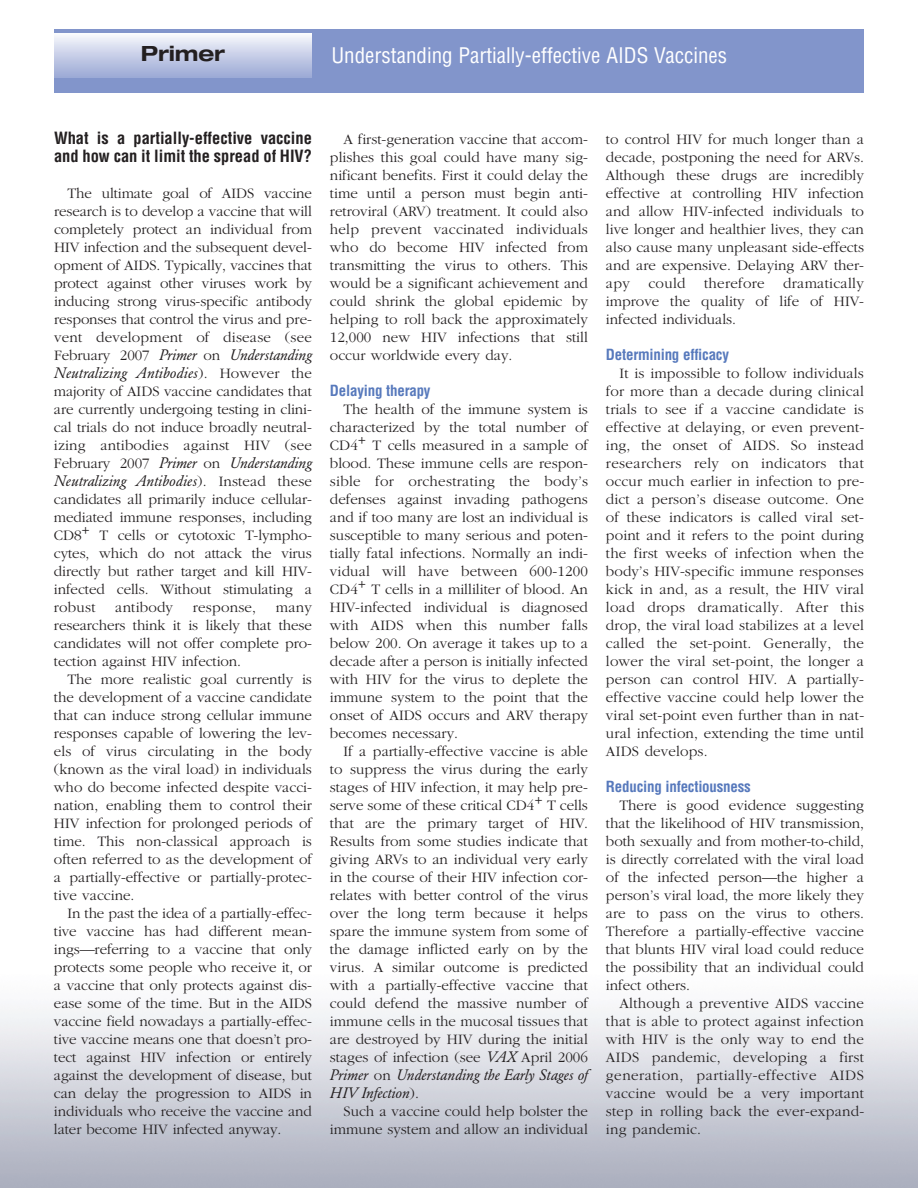
<style>
.page{position:relative;width:918px;height:1188px;background:#fff}
.page>*{position:absolute;margin:0;border:0;box-sizing:border-box;transform-origin:0 0}
.t1{font:condensed 21px "Helvetica";color:#fff}
.t2{font:700 expanded 21px "Helvetica Neue";letter-spacing:-.01em;color:#231f20}
.t3{font:700 condensed 16.5px/18px "Helvetica";color:#231f20}
.t4{font:300 15px/18px "Garamond";color:#231f20;text-align:justify}
.t5{font:italic 15px/18px "Garamond BE";color:#231f20}
.t6{font:700 condensed 15px "Helvetica";letter-spacing:-.015em;color:#5779bc}
.s1{font-family:"Garamond";font-weight:300;font-style:normal}
.s2{font-family:"Garamond BE";font-weight:400;font-style:italic}
</style>
<div class="page">
<div style="left:54px;top:29px;width:810px;height:63px;background:#8295cb"></div>
<div style="left:54px;top:33px;width:258px;height:44px;background:linear-gradient(to bottom,#f8f9fd,#9eabd6)"></div>
<h1 class="t2" style="left:141px;top:46px;width:86px">Primer</h1>
<h1 class="t1" style="left:332px;top:43px;width:397px">Understanding Partially-effective AIDS Vaccines</h1>
<p class="t3" style="left:54px;top:129px;width:260px">What is a partially-effective vaccine and how can it limit the spread of HIV?</p>
<p class="t4" style="left:54px;top:184px;width:260px;text-indent:14px">The ultimate goal of AIDS vaccine research is to develop a vaccine that will completely protect an individual from HIV infection and the subsequent devel&shy;opment of AIDS. Typically, vaccines that protect against other viruses work by inducing strong virus-specific antibody responses that control the virus and pre&shy;vent development of disease (see</p>
<p class="t5" style="left:54px;top:347px;width:260px"><span class="s1">February 2007</span> Primer <span class="s1">on</span> Understanding<br>Neutralizing Antibodies<span class="s1">). However the</span></p>
<p class="t4" style="left:54px;top:382px;width:260px">majority of AIDS vaccine candidates that are currently undergoing testing in clini&shy;cal trials do not induce broadly neutral&shy;izing antibodies against HIV (see</p>
<p class="t5" style="left:54px;top:455px;width:260px"><span class="s1">February 2007</span> Primer <span class="s1">on</span> Understanding<br>Neutralizing Antibodies<span class="s1">). Instead these</span></p>
<p class="t4" style="left:54px;top:490px;width:260px">candidates all primarily induce cellular&shy;mediated immune responses, including CD8+ T cells or cytotoxic T-lympho&shy;cytes, which do not attack the virus directly but rather target and kill HIV&shy;infected cells. Without stimulating a robust</p>
<p class="t4" style="left:115px;top:598px;width:59px">antibody</p>
<p class="t4" style="left:193px;top:598px;width:65px">response,</p>
<p class="t4" style="left:54px;top:598px;width:259px;text-indent:222px">many researchers think it is likely that these candidates will not offer complete pro&shy;tection against HIV infection.</p>
<p class="t4" style="left:54px;top:670px;width:260px;text-indent:14px">The more realistic goal currently is the development of a vaccine candidate that can induce strong cellular immune responses capable of lowering the lev&shy;els of virus circulating in the body (known as the viral load) in individuals who do become infected despite vacci&shy;nation, enabling them to control their HIV infection for prolonged periods of time. This non-classical approach is often referred to as the development of a partially-effective or partially-protec&shy;tive vaccine.</p>
<p class="t4" style="left:54px;top:904px;width:260px;text-indent:14px">In the past the idea of a partially-effec&shy;tive vaccine has had different mean&shy;ings—referring to a vaccine that only protects some people who receive it, or a vaccine that only protects against dis&shy;ease some of the time. But in the AIDS vaccine field nowadays a partially-effec&shy;tive vaccine means one that doesn’t pro&shy;tect against HIV infection or entirely against the development of disease, but can delay the progression to AIDS in individuals who receive the vaccine and later become HIV infected anyway.</p>
<p class="t4" style="left:330px;top:130px;width:260px;text-indent:13px">A first-generation vaccine that accom&shy;plishes this goal could have many sig&shy;nificant benefits. First it could delay the time until a person must begin anti&shy;retroviral (ARV) treatment. It could also help prevent vaccinated individuals who do become HIV infected from transmitting the virus to others. This would be a significant achievement and could shrink the global epidemic by helping to roll back the approximately 12,000 new HIV infections that still occur worldwide every day.</p>
<p class="t6" style="left:330px;top:382px;width:102px">Delaying therapy</p>
<p class="t4" style="left:330px;top:400px;width:260px;text-indent:14px">The health of the immune system is characterized by the total number of CD4+ T cells measured in a sample of blood. These immune cells are respon&shy;sible for orchestrating the body’s defenses against invading pathogens and if too many are lost an individual is susceptible to many serious and poten&shy;tially fatal infections. Normally an indi&shy;vidual will have between 600-1200<br>CD4+ T cells in a milliliter of blood. An HIV-infected individual is diagnosed with AIDS when this number falls below 200. On average it takes up to a decade after a person is initially infected with HIV for the virus to deplete the immune system to the point that the onset of AIDS occurs and ARV therapy becomes necessary.</p>
<p class="t4" style="left:330px;top:742px;width:260px;text-indent:14px">If a partially-effective vaccine is able to suppress the virus during the early stages of HIV infection, it may help pre&shy;serve some of these critical CD4+ T cells that are the primary target of HIV.<br>Results from some studies indicate that giving ARVs to an individual very early in the course of their HIV infection cor&shy;relates with better control of the virus over the long term because it helps spare the immune system from some of the damage inflicted early on by the virus. A similar outcome is predicted with a partially-effective vaccine that could defend the massive number of immune cells in the mucosal tissues that are destroyed by HIV during the initial stages of infection (see <span class="s2">VAX</span> April 2006</p>
<p class="t5" style="left:330px;top:1067px;width:260px">Primer <span class="s1">on</span> Understanding the Early Stages of<br>HIV Infection<span class="s1">).</span></p>
<p class="t4" style="left:330px;top:1102px;width:260px;text-align:right">Such a vaccine could help bolster the immune system and allow an individual</p>
<p class="t4" style="left:606px;top:130px;width:260px">to control HIV for much longer than a decade, postponing the need for ARVs.<br>Although these drugs are incredibly effective at controlling HIV infection and allow HIV-infected individuals to live longer and healthier lives, they can also cause many unpleasant side-effects and are expensive. Delaying ARV ther&shy;apy could therefore dramatically improve the quality of life of HIV&shy;infected individuals.</p>
<p class="t6" style="left:606px;top:346px;width:125px">Determining efficacy</p>
<p class="t4" style="left:606px;top:364px;width:260px;text-indent:14px">It is impossible to follow individuals for more than a decade during clinical trials to see if a vaccine candidate is effective at delaying, or even prevent&shy;ing, the onset of AIDS. So instead researchers rely on indicators that occur much earlier in infection to pre&shy;dict a person’s disease outcome. One of these indicators is called viral set&shy;point and it refers to the point during the first weeks of infection when the body’s HIV-specific immune responses kick in and, as a result, the HIV viral load drops dramatically. After this drop, the viral load stabilizes at a level called the set-point. Generally, the lower the viral set-point, the longer a person can control HIV. A partially&shy;effective vaccine could help lower the viral set-point even further than in nat&shy;ural infection, extending the time until AIDS develops.</p>
<p class="t6" style="left:606px;top:778px;width:146px">Reducing infectiousness</p>
<p class="t4" style="left:606px;top:796px;width:260px;text-indent:14px">There is good evidence suggesting that the likelihood of HIV transmission, both sexually and from mother-to-child, is directly correlated with the viral load of the infected person—the higher a person’s viral load, the more likely they are to pass on the virus to others.<br>Therefore a partially-effective vaccine that blunts HIV viral load could reduce the possibility that an individual could infect others.</p>
<p class="t4" style="left:606px;top:994px;width:260px;text-indent:14px">Although a preventive AIDS vaccine that is able to protect against infection with HIV is the only way to end the AIDS pandemic, developing a first generation, partially-effective AIDS vaccine would be a very important step in rolling back the ever-expand&shy;ing pandemic.</p>
</div>
